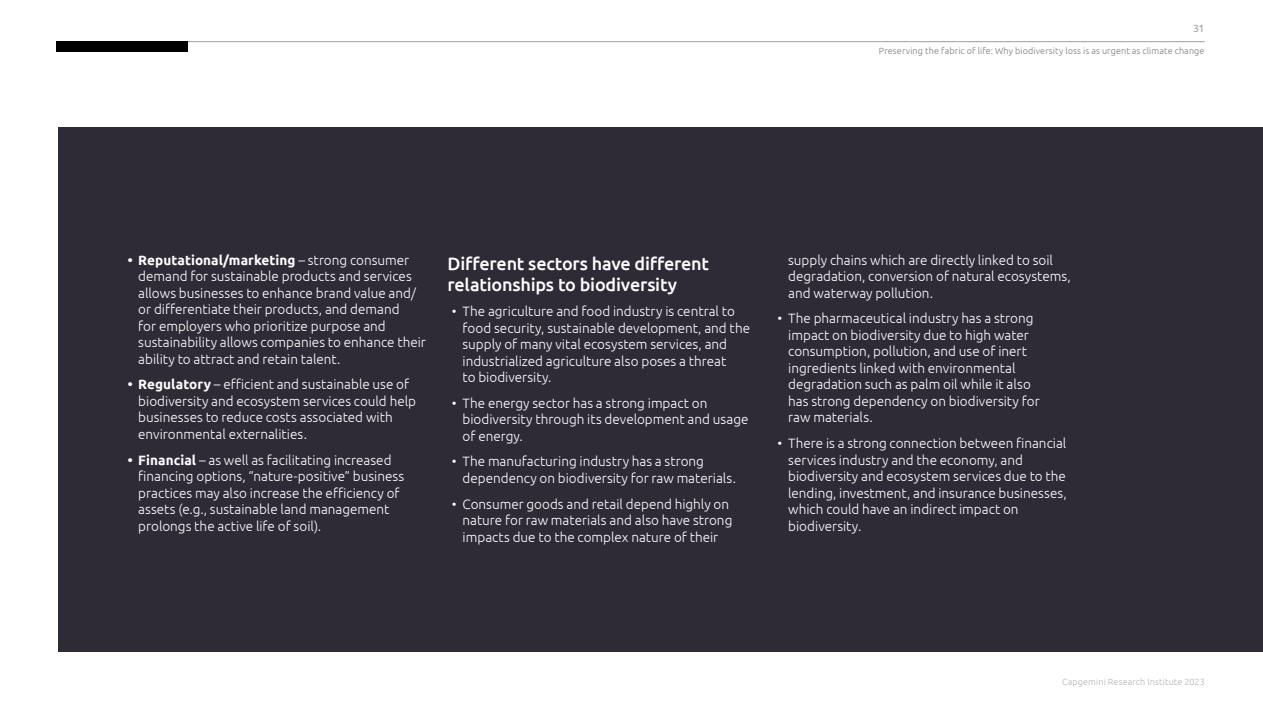
<style>
.page{position:relative;width:1263px;height:711px;background:#fff}
.page>*{position:absolute;margin:0;border:0;box-sizing:border-box;transform-origin:0 0}
.t1{font:500 18px/21px "Ubuntu";letter-spacing:-.015em;color:#fff}
.t2{font:300 13.5px/16.5px "Ubuntu";color:#fff}
.t3{font:10.5px "Ubuntu";color:#9d9d9c}
.t4{font:300 9px "Ubuntu";letter-spacing:.015em;color:#7c7b7b}
.t5{font:300 9px "Ubuntu";letter-spacing:.015em;color:#b3b2b2}
.s1{font-weight:700}
</style>
<div class="page">
<div style="left:58px;top:127px;width:1205px;height:524px;background:#2f2b36"></div>
<hr style="left:57px;top:41px;width:1147px;height:1px;background:#9d9d9c">
<div style="left:56px;top:41px;width:131px;height:11px;background:#000"></div>
<p class="t3" style="left:1193px;top:21px;width:13px">31</p>
<p class="t4" style="left:879px;top:45px;width:327px">Preserving the fabric of life: Why biodiversity loss is as urgent as climate change</p>
<p class="t2" style="left:138px;top:251px;width:289px;text-indent:-11px"><span class="s1">• Reputational/marketing</span> – strong consumer demand for sustainable products and services allows businesses to enhance brand value and/ or differentiate their products, and demand<br>for employers who prioritize purpose and sustainability allows companies to enhance their ability to attract and retain talent.</p>
<p class="t2" style="left:138px;top:376px;width:279px;text-indent:-11px"><span class="s1">• Regulatory</span> – efficient and sustainable use of biodiversity and ecosystem services could help businesses to reduce costs associated with environmental externalities.</p>
<p class="t2" style="left:138px;top:451px;width:267px;text-indent:-11px"><span class="s1">• Financial</span> – as well as facilitating increased financing options, “nature-positive” business practices may also increase the efficiency of assets (e.g., sustainable land management prolongs the active life of soil).</p>
<h1 class="t1" style="left:448px;top:252px;width:263px">Different sectors have different relationships to biodiversity</h1>
<p class="t2" style="left:463px;top:303px;width:289px;text-indent:-11px">• The agriculture and food industry is central to food security, sustainable development, and the supply of many vital ecosystem services, and industrialized agriculture also poses a threat<br>to biodiversity.</p>
<p class="t2" style="left:463px;top:394px;width:287px;text-indent:-11px">• The energy sector has a strong impact on biodiversity through its development and usage of energy.</p>
<p class="t2" style="left:463px;top:452px;width:275px;text-indent:-11px">• The manufacturing industry has a strong dependency on biodiversity for raw materials.</p>
<p class="t2" style="left:463px;top:494px;width:271px;text-indent:-11px">• Consumer goods and retail depend highly on nature for raw materials and also have strong impacts due to the complex nature of their</p>
<p class="t2" style="left:788px;top:251px;width:284px">supply chains which are directly linked to soil degradation, conversion of natural ecosystems, and waterway pollution.</p>
<p class="t2" style="left:788px;top:310px;width:253px;text-indent:-11px">• The pharmaceutical industry has a strong impact on biodiversity due to high water consumption, pollution, and use of inert ingredients linked with environmental degradation such as palm oil while it also has strong dependency on biodiversity for raw materials.</p>
<p class="t2" style="left:788px;top:434px;width:280px;text-indent:-11px">• There is a strong connection between financial services industry and the economy, and biodiversity and ecosystem services due to the lending, investment, and insurance businesses, which could have an indirect impact on biodiversity.</p>
<p class="t5" style="left:1062px;top:676px;width:144px">Capgemini Research Institute 2023</p>
</div>
